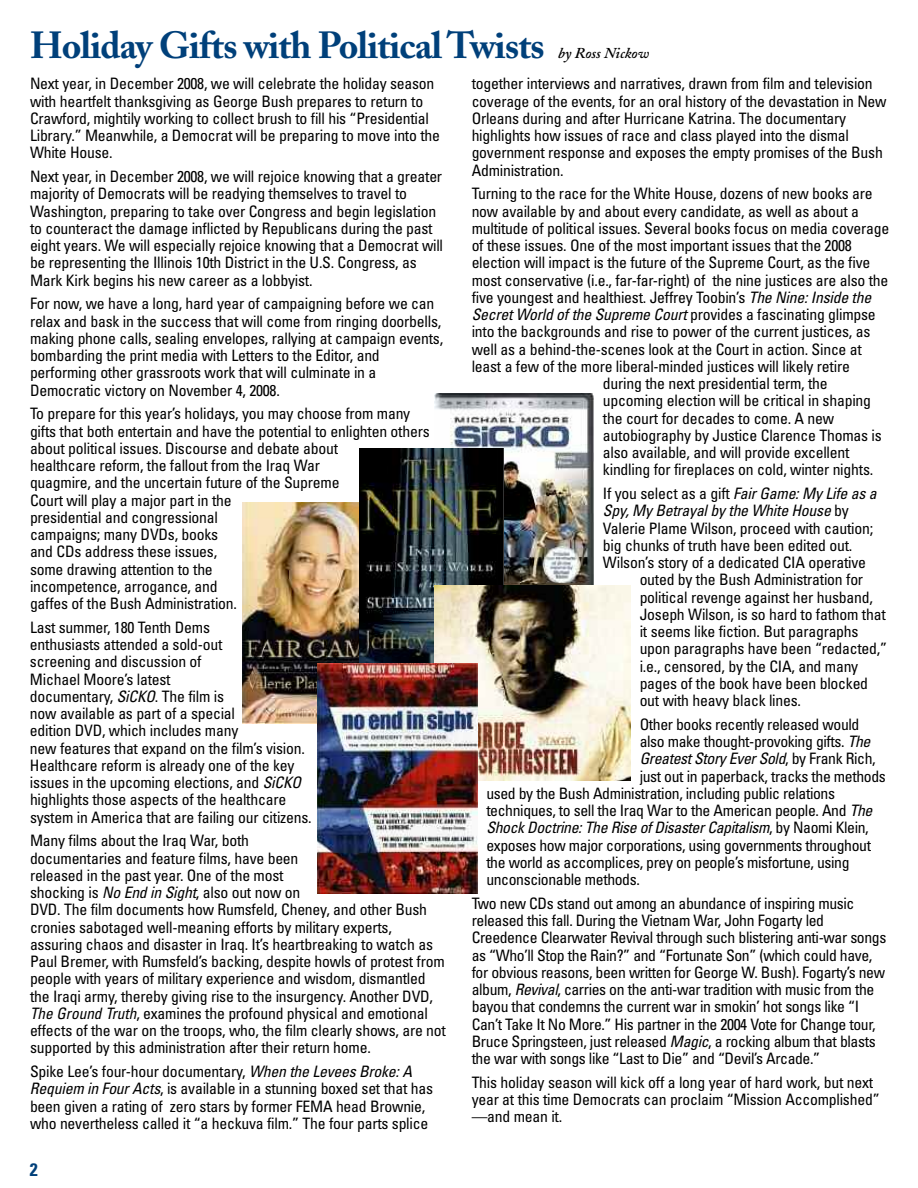
<style>
.page{position:relative;width:918px;height:1188px;background:#fff}
.page>*{position:absolute;margin:0;border:0;box-sizing:border-box;transform-origin:0 0}
.t1{font:700 37.5px "Adobe Caslon";letter-spacing:-.025em;color:#00407a}
.t2{font:700 condensed 18px "Univers";color:#00407a}
.t3{font:condensed 15.75px/17.2px "Univers";letter-spacing:-.015em;color:#000}
.t4{font:italic condensed 15.75px "Univers";letter-spacing:-.025em;color:#000}
.t5{font:italic 600 15px "Adobe Caslon";color:#000}
.s1{font-style:italic}
.s2{font-style:normal}
</style>
<div class="page">
<img style="left:435px;top:393px;width:159px;height:192px">
<img style="left:242px;top:502px;width:117px;height:222px">
<img style="left:359px;top:448px;width:145px;height:215px">
<img style="left:434px;top:585px;width:197px;height:196px">
<img style="left:317px;top:663px;width:160px;height:230px">
<h1 class="t1" style="left:30px;top:31px;width:516px">Holiday Gifts with Political Twists</h1>
<p class="t5" style="left:558px;top:48px;width:92px">by Ross Nickow</p>
<p class="t3" style="left:30px;top:77px;width:412px">Next year, in December 2008, we will celebrate the holiday season with heartfelt thanksgiving as George Bush prepares to return to Crawford, mightily working to collect brush to fill his “Presidential Library.” Meanwhile, a Democrat will be preparing to move into the White House.</p>
<p class="t3" style="left:30px;top:169px;width:415px">Next year, in December 2008, we will rejoice knowing that a greater majority of Democrats will be readying themselves to travel to Washington, preparing to take over Congress and begin legislation to counteract the damage inflicted by Republicans during the past eight years. We will especially rejoice knowing that a Democrat will be representing the Illinois 10th District in the U.S. Congress, as Mark Kirk begins his new career as a lobbyist.</p>
<p class="t3" style="left:30px;top:296px;width:415px">For now, we have a long, hard year of campaigning before we can relax and bask in the success that will come from ringing doorbells, making phone calls, sealing envelopes, rallying at campaign events, bombarding the print media with Letters to the Editor, and performing other grassroots work that will culminate in a Democratic victory on November 4, 2008.</p>
<p class="t3" style="left:30px;top:406px;width:401px">To prepare for this year’s holidays, you may choose from many gifts that both entertain and have the potential to enlighten others about political issues. Discourse and debate about<br>healthcare reform, the fallout from the Iraq War<br>quagmire, and the uncertain future of the Supreme<br>Court will play a major part in the<br>presidential and congressional<br>campaigns; many DVDs, books<br>and CDs address these issues,<br>some drawing attention to the<br>incompetence, arrogance, and<br>gaffes of the Bush Administration.</p>
<p class="t3" style="left:30px;top:620px;width:283px">Last summer, 180 Tenth Dems<br>enthusiasts attended a sold-out<br>screening and discussion of<br>Michael Moore’s latest<br>documentary, <span class="s1">SiCKO</span>. The film is<br>now available as part of a special<br>edition DVD, which includes many<br>new features that expand on the film’s vision.<br>Healthcare reform is already one of the key issues in the upcoming elections, and <span class="s1">SiCKO </span>highlights those aspects of the healthcare system in America that are failing our citizens.</p>
<p class="t3" style="left:30px;top:833px;width:417px">Many films about the Iraq War, both<br>documentaries and feature films, have been<br>released in the past year. One of the most<br>shocking is <span class="s1">No End in Sight</span>, also out now on<br>DVD. The film documents how Rumsfeld, Cheney, and other Bush cronies sabotaged well-meaning efforts by military experts, assuring chaos and disaster in Iraq. It’s heartbreaking to watch as Paul Bremer, with Rumsfeld’s backing, despite howls of protest from people with years of military experience and wisdom, dismantled the Iraqi army, thereby giving rise to the insurgency. Another DVD, <span class="s1">The Ground Truth</span>, examines the profound physical and emotional effects of the war on the troops, who, the film clearly shows, are not supported by this administration after their return home.</p>
<p class="t3" style="left:30px;top:1064px;width:405px">Spike Lee’s four-hour documentary, <span class="s1">When the Levees Broke: A Requiem in Four Acts</span>, is available in a stunning boxed set that has been given a rating of zero stars by former FEMA head Brownie, who nevertheless called it “a heckuva film.” The four parts splice</p>
<p class="t2" style="left:30px;top:1163px;width:9px">2</p>
<p class="t3" style="left:472px;top:77px;width:416px">together interviews and narratives, drawn from film and television coverage of the events, for an oral history of the devastation in New Orleans during and after Hurricane Katrina. The documentary highlights how issues of race and class played into the dismal government response and exposes the empty promises of the Bush Administration.</p>
<p class="t3" style="left:472px;top:186px;width:403px">Turning to the race for the White House, dozens of new books are</p>
<p class="t3" style="left:472px;top:204px;width:389px">now available by and about every candidate, as well as about a</p>
<p class="t3" style="left:472px;top:221px;width:419px">multitude of political issues. Several books focus on media coverage</p>
<p class="t3" style="left:472px;top:238px;width:382px">of these issues. One of the most important issues that the 2008</p>
<p class="t3" style="left:472px;top:255px;width:400px">election will impact is the future of the Supreme Court, as the five</p>
<p class="t3" style="left:472px;top:273px;width:418px">most conservative (i.e., far-far-right) of the nine justices are also the</p>
<p class="t3" style="left:472px;top:290px;width:401px">five youngest and healthiest. Jeffrey Toobin’s <span class="s1">The Nine: Inside the</span></p>
<p class="t4" style="left:472px;top:309px;width:406px">Secret World of the Supreme Court <span class="s2">provides a fascinating glimpse</span></p>
<p class="t3" style="left:472px;top:325px;width:400px">into the backgrounds and rise to power of the current justices, as</p>
<p class="t3" style="left:472px;top:342px;width:392px">well as a behind-the-scenes look at the Court in action. Since at</p>
<p class="t3" style="left:472px;top:359px;width:380px">least a few of the more liberal-minded justices will likely retire</p>
<p class="t3" style="left:603px;top:376px;width:226px">during the next presidential term, the</p>
<p class="t3" style="left:603px;top:394px;width:270px">upcoming election will be critical in shaping</p>
<p class="t3" style="left:603px;top:411px;width:233px">the court for decades to come. A new</p>
<p class="t3" style="left:603px;top:428px;width:280px">autobiography by Justice Clarence Thomas is</p>
<p class="t3" style="left:603px;top:445px;width:248px">also available, and will provide excellent</p>
<p class="t3" style="left:603px;top:463px;width:272px">kindling for fireplaces on cold, winter nights.</p>
<p class="t3" style="left:603px;top:486px;width:275px">If you select as a gift <span class="s1">Fair Game: My Life as a</span></p>
<p class="t4" style="left:603px;top:505px;width:247px">Spy, My Betrayal by the White House <span class="s2">by</span></p>
<p class="t3" style="left:603px;top:521px;width:272px">Valerie Plame Wilson, proceed with caution;</p>
<p class="t3" style="left:603px;top:538px;width:251px">big chunks of truth have been edited out.</p>
<p class="t3" style="left:603px;top:555px;width:265px">Wilson’s story of a dedicated CIA operative</p>
<p class="t3" style="left:640px;top:572px;width:225px">outed by the Bush Administration for</p>
<p class="t3" style="left:640px;top:590px;width:235px">political revenge against her husband,</p>
<p class="t3" style="left:640px;top:607px;width:248px">Joseph Wilson, is so hard to fathom that</p>
<p class="t3" style="left:640px;top:624px;width:220px">it seems like fiction. But paragraphs</p>
<p class="t3" style="left:640px;top:641px;width:249px">upon paragraphs have been “redacted,”</p>
<p class="t3" style="left:640px;top:659px;width:220px">i.e., censored, by the CIA, and many</p>
<p class="t3" style="left:640px;top:676px;width:230px">pages of the book have been blocked</p>
<p class="t3" style="left:640px;top:693px;width:163px">out with heavy black lines.</p>
<p class="t3" style="left:640px;top:717px;width:221px">Other books recently released would</p>
<p class="t3" style="left:640px;top:734px;width:232px">also make thought-provoking gifts. <span class="s1">The</span></p>
<p class="t4" style="left:640px;top:753px;width:238px">Greatest Story Ever Sold<span class="s2">, by Frank Rich,</span></p>
<p class="t3" style="left:640px;top:769px;width:248px">just out in paperback, tracks the methods</p>
<p class="t3" style="left:486px;top:786px;width:350px">used by the Bush Administration, including public relations</p>
<p class="t3" style="left:486px;top:803px;width:388px">techniques, to sell the Iraq War to the American people. And <span class="s1">The</span></p>
<p class="t4" style="left:486px;top:822px;width:384px">Shock Doctrine: The Rise of Disaster Capitalism<span class="s2">, by Naomi Klein,</span></p>
<p class="t3" style="left:486px;top:838px;width:386px">exposes how major corporations, using governments throughout</p>
<p class="t3" style="left:486px;top:855px;width:365px">the world as accomplices, prey on people’s misfortune, using</p>
<p class="t3" style="left:486px;top:872px;width:155px">unconscionable methods.</p>
<p class="t3" style="left:472px;top:896px;width:416px">Two new CDs stand out among an abundance of inspiring music released this fall. During the Vietnam War, John Fogarty led Creedence Clearwater Revival through such blistering anti-war songs as “Who’ll Stop the Rain?” and “Fortunate Son” (which could have, for obvious reasons, been written for George W. Bush). Fogarty’s new album, <span class="s1">Revival</span>, carries on the anti-war tradition with music from the bayou that condemns the current war in smokin’ hot songs like “I Can’t Take It No More.” His partner in the 2004 Vote for Change tour, Bruce Springsteen, just released <span class="s1">Magic</span>, a rocking album that blasts the war with songs like “Last to Die” and “Devil’s Arcade.”</p>
<p class="t3" style="left:472px;top:1075px;width:409px">This holiday season will kick off a long year of hard work, but next year at this time Democrats can proclaim “Mission Accomplished” —and mean it.</p>
</div>
